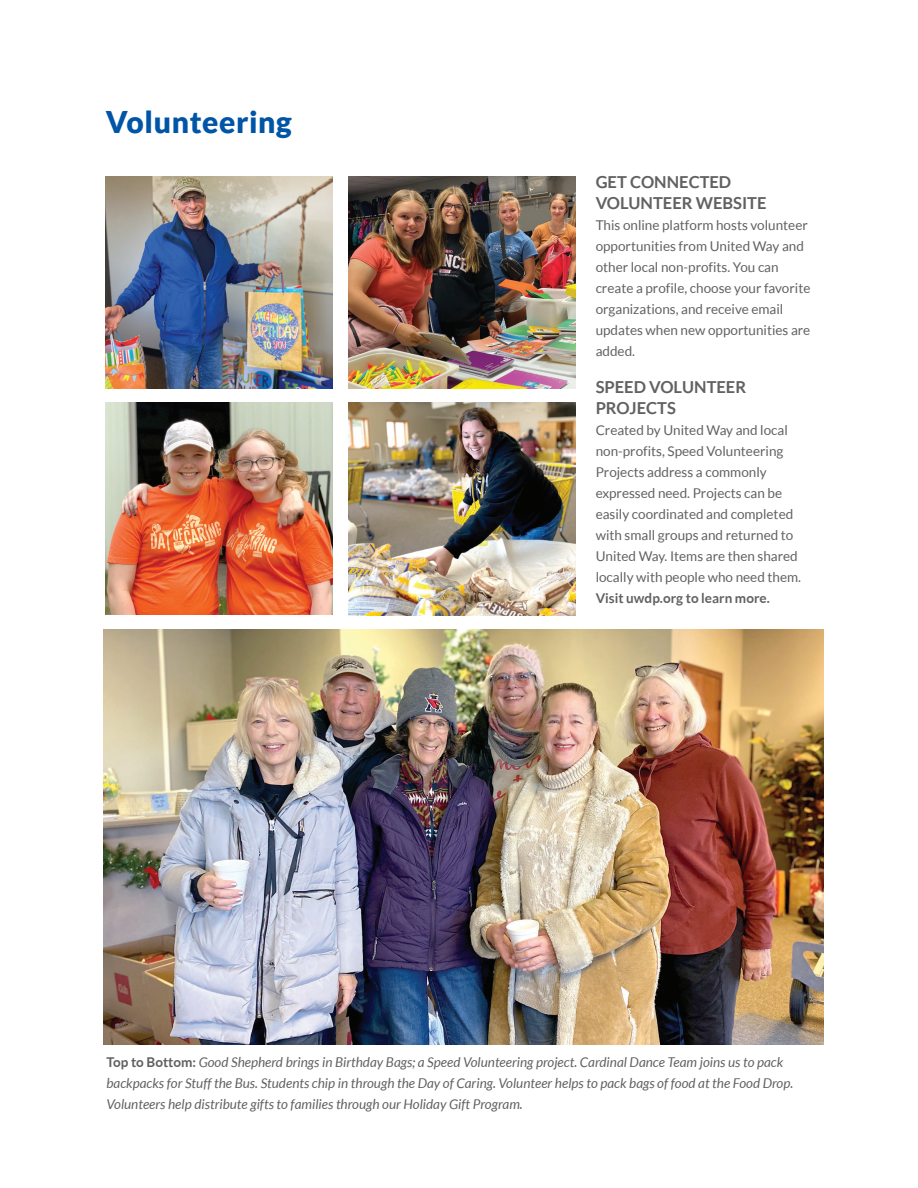
<style>
.page{position:relative;width:918px;height:1188px;background:#fff}
.page>*{position:absolute;margin:0;border:0;box-sizing:border-box;transform-origin:0 0}
.t1{font:900 30px "Lato";letter-spacing:.02em;color:#0155a7}
.t2{font:700 16.5px/21px "Lato";color:#606160}
.t3{font:13.5px/21px "Lato";color:#606160}
.t4{font:italic 13.5px/21px "Lato";color:#606160}
.t5{font:700 13.5px "Lato";color:#606160}
.s1{font-weight:700;font-style:normal}
</style>
<div class="page">
<img style="left:349px;top:403px;width:227px;height:212px">
<img style="left:348px;top:176px;width:227px;height:212px">
<img style="left:105px;top:403px;width:227px;height:212px">
<img style="left:105px;top:176px;width:227px;height:212px">
<img style="left:104px;top:630px;width:720px;height:414px">
<h1 class="t1" style="left:106px;top:105px;width:188px">Volunteering</h1>
<p class="t2" style="left:596px;top:171px;width:172px">GET CONNECTED<br>VOLUNTEER WEBSITE</p>
<p class="t3" style="left:596px;top:215px;width:216px">This online platform hosts volunteer opportunities from United Way and other local non-profits. You can create a profile, choose your favorite organizations, and receive email updates when new opportunities are added.</p>
<p class="t2" style="left:596px;top:376px;width:152px">SPEED VOLUNTEER<br>PROJECTS</p>
<p class="t3" style="left:596px;top:419px;width:207px">Created by United Way and local non-profits, Speed Volunteering<br>Projects address a commonly expressed need. Projects can be easily coordinated and completed with small groups and returned to<br>United Way. Items are then shared locally with people who need them.</p>
<p class="t5" style="left:596px;top:590px;width:176px">Visit uwdp.org to learn more.</p>
<p class="t4" style="left:107px;top:1052px;width:688px"><span class="s1">Top to Bottom:</span> Good Shepherd brings in Birthday Bags; a Speed Volunteering project. Cardinal Dance Team joins us to pack backpacks for Stuff the Bus. Students chip in through the Day of Caring. Volunteer helps to pack bags of food at the Food Drop.<br>Volunteers help distribute gifts to families through our Holiday Gift Program.</p>
</div>
